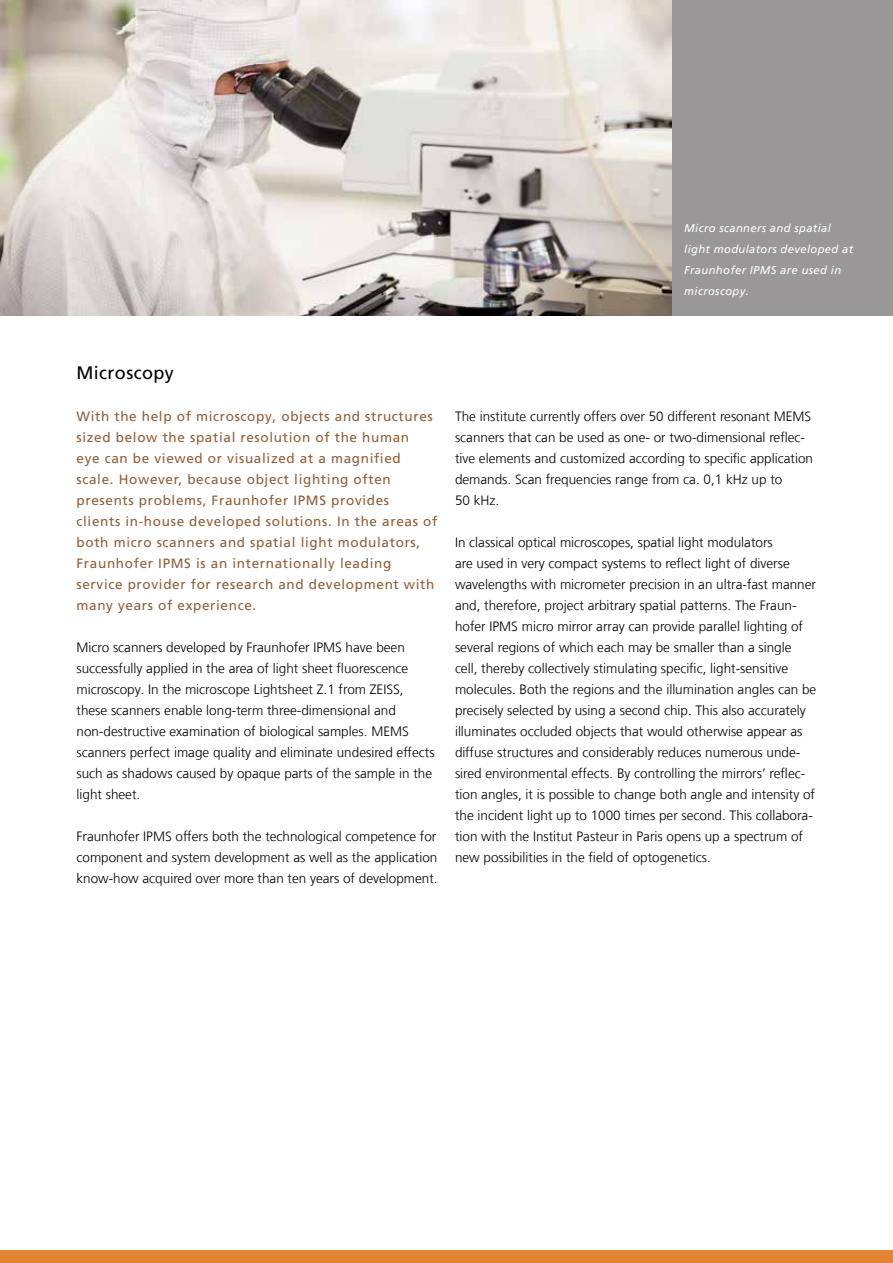
<style>
.page{position:relative;width:893px;height:1263px;background:#fff}
.page>*{position:absolute;margin:0;border:0;box-sizing:border-box;transform-origin:0 0}
.Überschrift_2{font:18px "Frutiger LT Com";letter-spacing:.02em;color:#000}
.Text{font:300 13.5px/21px "Frutiger LT Com";color:#000}
.Intro{font:13.5px/21px "Frutiger LT Com";letter-spacing:.05em;color:#915e37}
.t1{font:italic 11.25px/21px "Frutiger LT Com";letter-spacing:.03em;color:#fff}
</style>
<div class="page">
<div style="left:0;top:0;width:893px;height:316px;background:#999797"></div>
<img style="left:0;top:0;width:672px;height:316px">
<div style="left:0;top:1250px;width:893px;height:13px;background:#e28432"></div>
<p class="t1" style="left:684px;top:217px;width:170px">Micro scanners and spatial light modulators developed at<br>Fraunhofer IPMS are used in microscopy.</p>
<p class="Überschrift_2" style="left:77px;top:362px;width:99px">Microscopy</p>
<p class="Intro" style="left:77px;top:405px;width:362px">With the help of microscopy, objects and structures sized below the spatial resolution of the human<br>eye can be viewed or visualized at a magnified scale. However, because object lighting often presents problems, Fraunhofer IPMS provides<br>clients in-house developed solutions. In the areas of both micro scanners and spatial light modulators, Fraunhofer IPMS is an internationally leading service provider for research and development with many years of experience.</p>
<p class="Text" style="left:77px;top:636px;width:360px">Micro scanners developed by Fraunhofer IPMS have been successfully applied in the area of light sheet fluorescence microscopy. In the microscope Lightsheet Z.1 from ZEISS, these scanners enable long-term three-dimensional and non-destructive examination of biological samples. MEMS scanners perfect image quality and eliminate undesired effects such as shadows caused by opaque parts of the sample in the light sheet.</p>
<p class="Text" style="left:77px;top:825px;width:363px;text-align:justify">Fraunhofer IPMS offers both the technological competence for component and system development as well as the application know-how acquired over more than ten years of development.</p>
<p class="Text" style="left:455px;top:405px;width:360px">The institute currently offers over 50 different resonant MEMS scanners that can be used as one- or two-dimensional reflec&shy;tive elements and customized according to specific application demands. Scan frequencies range from ca. 0,1 kHz up to<br>50 kHz.</p>
<p class="Text" style="left:455px;top:531px;width:363px">In classical optical microscopes, spatial light modulators<br>are used in very compact systems to reflect light of diverse wavelengths with micrometer precision in an ultra-fast manner and, therefore, project arbitrary spatial patterns. The Fraun&shy;hofer IPMS micro mirror array can provide parallel lighting of several regions of which each may be smaller than a single cell, thereby collectively stimulating specific, light-sensitive molecules. Both the regions and the illumination angles can be precisely selected by using a second chip. This also accurately illuminates occluded objects that would otherwise appear as diffuse structures and considerably reduces numerous unde&shy;sired environmental effects. By controlling the mirrors’ reflec&shy;tion angles, it is possible to change both angle and intensity of the incident light up to 1000 times per second. This collabora&shy;tion with the Institut Pasteur in Paris opens up a spectrum of new possibilities in the field of optogenetics.</p>
</div>
